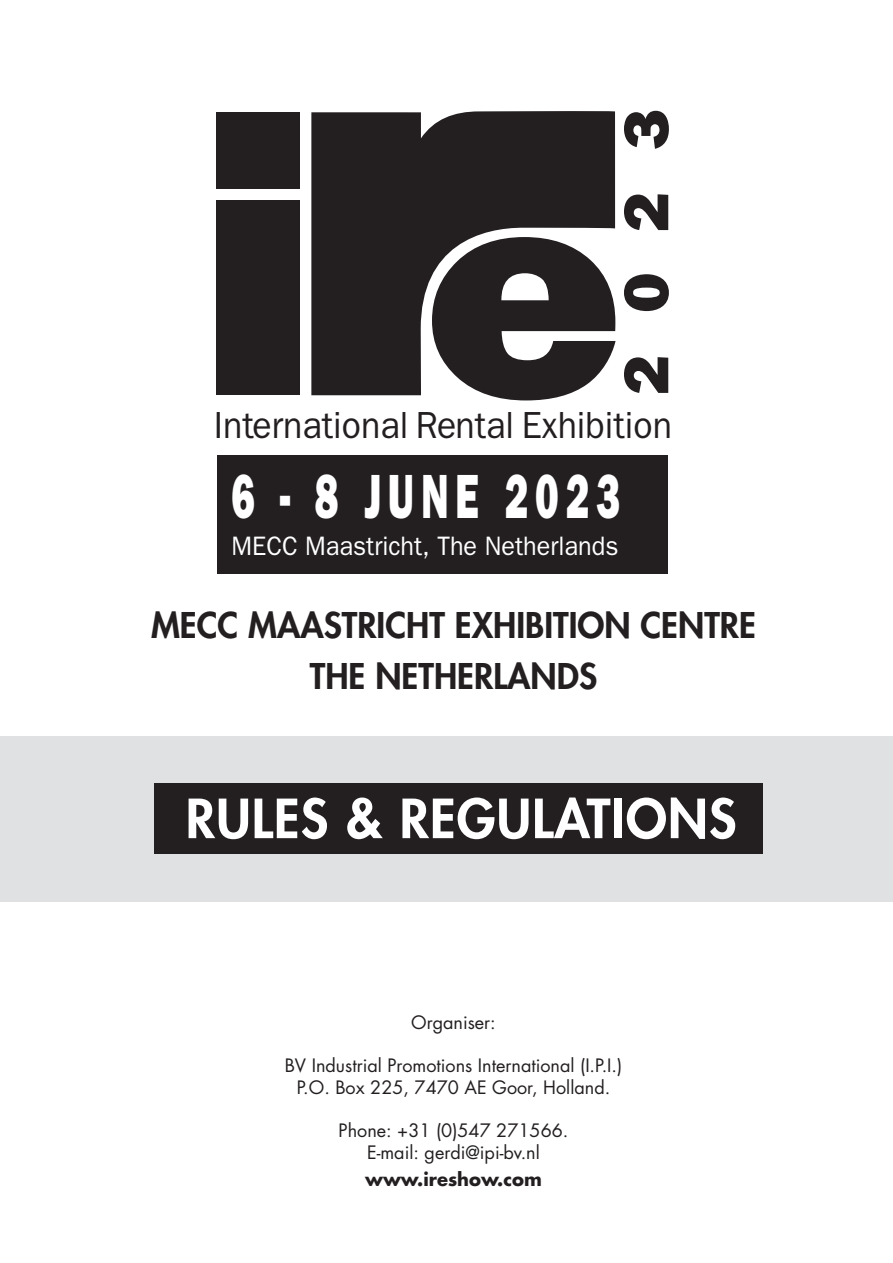
<style>
.page{position:relative;width:893px;height:1263px;background:#fff}
.page>*{position:absolute;margin:0;border:0;box-sizing:border-box;transform-origin:0 0}
.t1{font:800 63.6px "Franklin Gothic";color:#231f20;scale:1.06 1}
.t2{font:800 62.7px "Franklin Gothic";letter-spacing:.175em;color:#fff;scale:.63 1}
.t3{font:800 52.5px "Futura";letter-spacing:.02em;color:#fff}
.t4{font:37.95px "Franklin Gothic";color:#231f20;scale:.94 1}
.t5{font:800 34.5px/51px "Futura";color:#231f20;text-align:center}
.t6{font:26.7px "Franklin Gothic";color:#fff;scale:.94 1}
.t7{font:18px/21.6px "Futura";color:#231f20;text-align:center}
.t8{font:700 18px "Futura";color:#231f20}
</style>
<div class="page">
<div style="left:0;top:736px;width:893px;height:165px;background:#e0e1e3"></div>
<div style="left:154px;top:783px;width:608px;height:71px;background:#231f20"></div>
<div style="left:217px;top:456px;width:450px;height:118px;background:#231f20"></div>
<svg style="left:488px;top:314px;width:128px;height:86px"></svg>
<svg style="left:311px;top:111px;width:304px;height:284px;background:#3d393a"></svg>
<div style="left:216px;top:112px;width:84px;height:77px;background:#231f20"></div>
<div style="left:216px;top:201px;width:84px;height:194px;background:#231f20"></div>
<h1 class="t1" style="left:609px;top:395px;width:271px;rotate:-90deg">2023</h1>
<h3 class="t4" style="left:214px;top:403px;width:489px">International Rental Exhibition</h3>
<h2 class="t2" style="left:232px;top:460px;width:618px">6 - 8 JUNE 2023</h2>
<h3 class="t6" style="left:232px;top:531px;width:413px">MECC Maastricht, The Netherlands</h3>
<h3 class="t5" style="left:151px;top:599px;width:606px">MECC MAASTRICHT EXHIBITION CENTRE<br>THE NETHERLANDS</h3>
<h3 class="t3" style="left:186px;top:784px;width:552px">RULES &amp; REGULATIONS</h3>
<p class="t7" style="left:411px;top:1011px;width:86px">Organiser:</p>
<p class="t7" style="left:285px;top:1055px;width:339px">BV Industrial Promotions International (I.P.I.)<br>P.O. Box 225, 7470 AE Goor, Holland.</p>
<p class="t7" style="left:339px;top:1119px;width:231px">Phone: +31 (0)547 271566.<br>E-mail: gerdi@ipi-bv.nl</p>
<p class="t8" style="left:365px;top:1166px;width:178px">www.ireshow.com</p>
</div>
